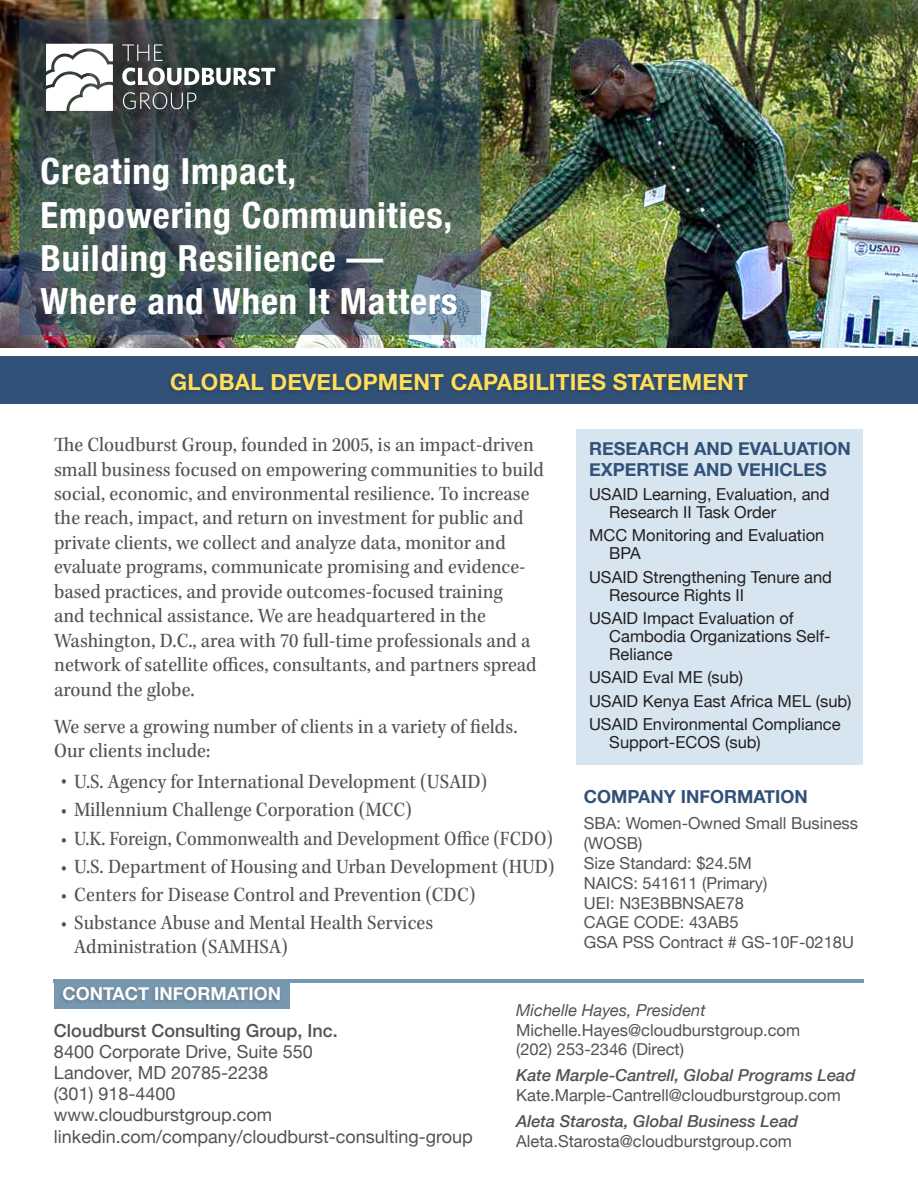
<style>
.page{position:relative;width:918px;height:1188px;background:#fff}
.page>*{position:absolute;margin:0;border:0;box-sizing:border-box;transform-origin:0 0}
.t1{font:700 condensed 36px/43.2px "Helvetica Neue";letter-spacing:.025em;color:#fff}
.header_reverse{font:700 22.5px "Helvetica Neue";letter-spacing:.01em;color:#ffde5a}
.Body{font:21px/24.5px "Kepler Std Scn";color:#515354}
.bullets{font:21px/24px "Kepler Std Scn";color:#515354}
.t2{font:18px "Helvetica Neue";color:#515354}
.t3{font:700 18px/21px "Helvetica Neue";color:#315178}
.t4{font:500 18px "Helvetica Neue";color:#515354}
.header_reverse-2{font:700 18px "Helvetica Neue";color:#fff}
.t5{font:16.5px/19.8px "Helvetica Neue";color:#515354}
.t6{font:16.5px/18px "Helvetica Neue";color:#231f20}
.t7{font:italic 500 16.5px "Helvetica Neue";color:#515354}
.s1{font-style:italic}
</style>
<div class="page">
<img style="left:0;top:0;width:918px;height:348px">
<div style="left:54px;top:980px;width:235px;height:29px;background:#7898af"></div>
<div style="left:0;top:357px;width:918px;height:47px;background:#315178"></div>
<div style="left:576px;top:429px;width:287px;height:336px;background:#d7e5f0"></div>
<hr style="left:54px;top:980px;width:810px;height:3px;background:#7898af">
<div style="left:58px;top:986px;width:224px;height:19px;background:#231f20;opacity:.25"></div>
<div style="left:166px;top:372px;width:584px;height:24px;background:#2f4c70"></div>
<svg style="left:20px;top:19px;width:461px;height:316px;background:#4d615e"></svg>
<img style="left:0;top:0;width:329px;height:164px">
<svg style="left:46px;top:44px;width:67px;height:67px"></svg>
<svg style="left:122px;top:44px;width:41px;height:17px"></svg>
<svg style="left:122px;top:68px;width:154px;height:17px"></svg>
<svg style="left:123px;top:92px;width:73px;height:17px"></svg>
<p class="t1" style="left:41px;top:147px;width:413px">Creating Impact,<br>Empowering Communities,<br>Building Resilience —</p>
<p class="t1" style="left:41px;top:277px;width:418px">Where and When It Matters</p>
<p class="header_reverse" style="left:170px;top:364px;width:579px">GLOBAL DEVELOPMENT CAPABILITIES STATEMENT</p>
<p class="Body" style="left:54px;top:433px;width:492px">The Cloudburst Group, founded in 2005, is an impact-driven small business focused on empowering communities to build social, economic, and environmental resilience. To increase the reach, impact, and return on investment for public and private clients, we collect and analyze data, monitor and evaluate programs, communicate promising and evidence&shy;based practices, and provide outcomes-focused training<br>and technical assistance. We are headquartered in the Washington, D.C., area with 70 full-time professionals and a network of satellite offices, consultants, and partners spread around the globe.</p>
<p class="Body" style="left:54px;top:715px;width:465px;line-height:24px">We serve a growing number of clients in a variety of fields.<br>Our clients include:</p>
<p class="bullets" style="left:61px;top:770px;width:428px">• U.S. Agency for International Development (USAID)</p>
<p class="bullets" style="left:61px;top:798px;width:353px">• Millennium Challenge Corporation (MCC)</p>
<p class="bullets" style="left:61px;top:827px;width:494px">• U.K. Foreign, Commonwealth and Development Office (FCDO)</p>
<p class="bullets" style="left:61px;top:855px;width:495px">• U.S. Department of Housing and Urban Development (HUD)</p>
<p class="bullets" style="left:61px;top:883px;width:416px">• Centers for Disease Control and Prevention (CDC)</p>
<p class="bullets" style="left:74px;top:912px;width:361px;text-indent:-14px">• Substance Abuse and Mental Health Services<br>Administration (SAMHSA)</p>
<p class="header_reverse-2" style="left:62px;top:980px;width:220px">CONTACT INFORMATION</p>
<p class="t3" style="left:589px;top:439px;width:263px">RESEARCH AND EVALUATION<br>EXPERTISE AND VEHICLES</p>
<p class="t6" style="left:609px;top:486px;width:222px;text-indent:-20px">USAID Learning, Evaluation, and<br>Research II Task Order</p>
<p class="t6" style="left:609px;top:527px;width:217px;text-indent:-20px">MCC Monitoring and Evaluation<br>BPA</p>
<p class="t6" style="left:609px;top:569px;width:224px;text-indent:-20px">USAID Strengthening Tenure and<br>Resource Rights II</p>
<p class="t6" style="left:609px;top:610px;width:223px;text-indent:-20px">USAID Impact Evaluation of<br>Cambodia Organizations Self-<br>Reliance</p>
<p class="t6" style="left:589px;top:670px;width:156px">USAID Eval ME (sub)</p>
<p class="t6" style="left:589px;top:693px;width:264px">USAID Kenya East Africa MEL (sub)</p>
<p class="t6" style="left:609px;top:716px;width:233px;text-indent:-20px">USAID Environmental Compliance<br>Support-ECOS (sub)</p>
<p class="t3" style="left:584px;top:786px;width:225px">COMPANY INFORMATION</p>
<p class="t5" style="left:584px;top:814px;width:276px">SBA: Women-Owned Small Business (WOSB)</p>
<p class="t5" style="left:584px;top:854px;width:170px">Size Standard: $24.5M</p>
<p class="t5" style="left:584px;top:874px;width:185px">NAICS: 541611 (Primary)</p>
<p class="t5" style="left:584px;top:894px;width:162px">UEI: N3E3BBNSAE78</p>
<p class="t5" style="left:584px;top:913px;width:156px">CAGE CODE: 43AB5</p>
<p class="t5" style="left:584px;top:933px;width:272px">GSA PSS Contract # GS-10F-0218U</p>
<p class="t4" style="left:54px;top:1017px;width:285px">Cloudburst Consulting Group, Inc.</p>
<p class="t2" style="left:54px;top:1039px;width:260px">8400 Corporate Drive, Suite 550</p>
<p class="t2" style="left:54px;top:1060px;width:216px">Landover, MD 20785-2238</p>
<p class="t2" style="left:54px;top:1081px;width:123px">(301) 918-4400</p>
<p class="t2" style="left:54px;top:1102px;width:220px">www.cloudburstgroup.com</p>
<p class="t2" style="left:54px;top:1124px;width:420px">linkedin.com/company/cloudburst-consulting-group</p>
<p class="t5" style="left:516px;top:1001px;width:285px"><span class="s1">Michelle Hayes, President<br></span>Michelle.Hayes@cloudburstgroup.com</p>
<p class="t5" style="left:516px;top:1040px;width:169px">(202) 253-2346 (Direct)</p>
<p class="t7" style="left:516px;top:1061px;width:341px">Kate Marple-Cantrell, Global Programs Lead</p>
<p class="t5" style="left:516px;top:1086px;width:326px">Kate.Marple-Cantrell@cloudburstgroup.com</p>
<p class="t7" style="left:516px;top:1107px;width:284px">Aleta Starosta, Global Business Lead</p>
<p class="t5" style="left:516px;top:1132px;width:277px">Aleta.Starosta@cloudburstgroup.com</p>
</div>
